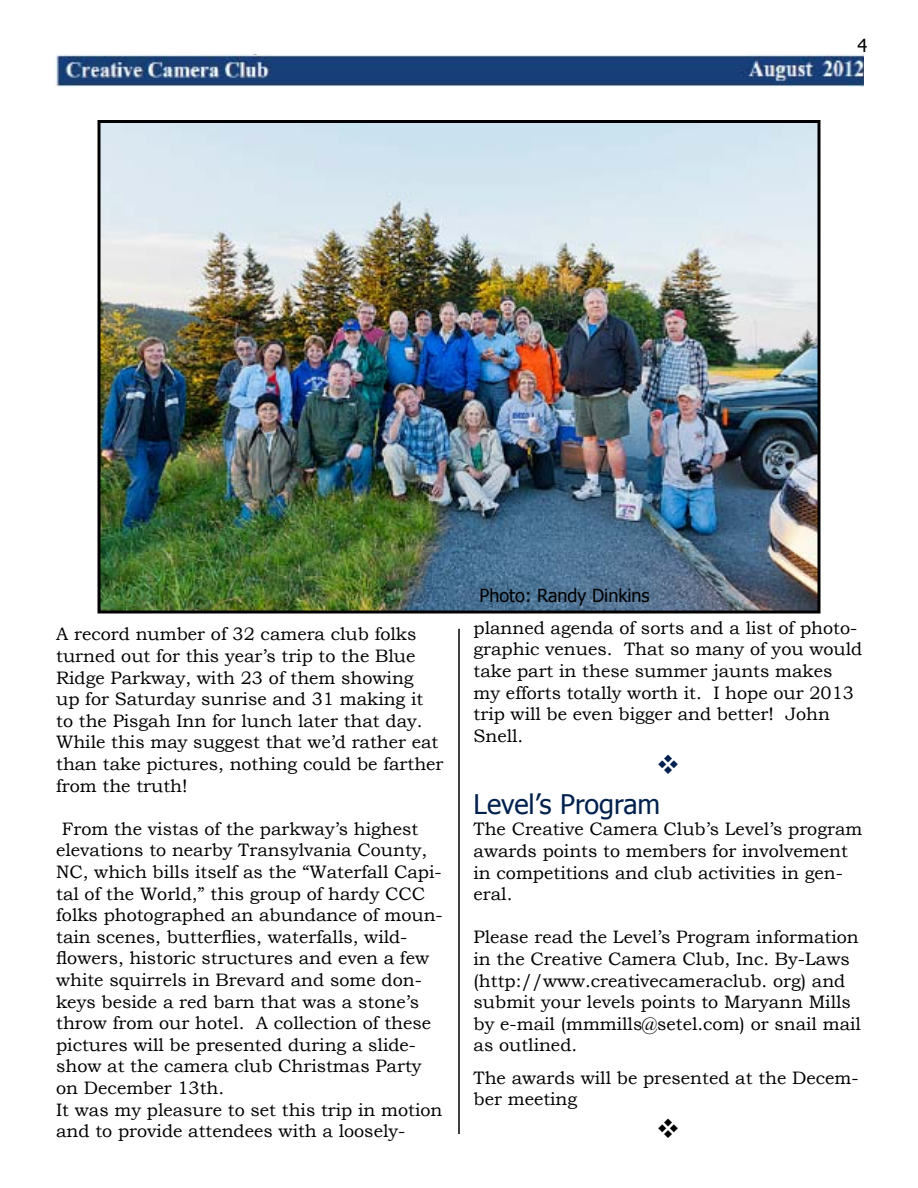
<style>
.page{position:relative;width:918px;height:1188px;background:#fff}
.page>*{position:absolute;margin:0;border:0;box-sizing:border-box;transform-origin:0 0}
.t1{font:27px "Tahoma";color:#00204e}
.t2{font:18px/21.6px "Bookman Old Style";color:#000}
.t3{font:18px "Tahoma";color:#000}
</style>
<div class="page">
<img style="left:54px;top:54px;width:810px;height:32px">
<img style="left:102px;top:124px;width:714px;height:486px">
<div style="left:98px;top:120px;width:722px;height:494px;border:3px solid #000"></div>
<hr style="left:458px;top:629px;width:2px;height:505px;background:#000">
<p class="t3" style="left:857px;top:33px;width:11px">4</p>
<p class="t2" style="left:56px;top:624px;width:389px">A record number of 32 camera club folks turned out for this year’s trip to the Blue Ridge Parkway, with 23 of them showing<br>up for Saturday sunrise and 31 making it to the Pisgah Inn for lunch later that day.<br>While this may suggest that we’d rather eat than take pictures, nothing could be farther from the truth!</p>
<p class="t2" style="left:56px;top:818px;width:388px;text-indent:6px">From the vistas of the parkway’s highest elevations to nearby Transylvania County, NC, which bills itself as the “Waterfall Capi&shy;tal of the World,” this group of hardy CCC folks photographed an abundance of moun&shy;tain scenes, butterflies, waterfalls, wild&shy;flowers, historic structures and even a few white squirrels in Brevard and some don&shy;keys beside a red barn that was a stone’s throw from our hotel. A collection of these pictures will be presented during a slide&shy;show at the camera club Christmas Party on December 13th.<br>It was my pleasure to set this trip in motion and to provide attendees with a loosely-</p>
<p class="t3" style="left:480px;top:583px;width:172px">Photo: Randy Dinkins</p>
<p class="t2" style="left:474px;top:617px;width:390px">planned agenda of sorts and a list of photo&shy;graphic venues. That so many of you would take part in these summer jaunts makes my efforts totally worth it. I hope our 2013 trip will be even bigger and better! John Snell.</p>
<h1 class="t1" style="left:474px;top:786px;width:188px">Level’s Program</h1>
<p class="t2" style="left:474px;top:818px;width:390px">The Creative Camera Club’s Level’s program awards points to members for involvement in competitions and club activities in gen&shy;eral.</p>
<p class="t2" style="left:474px;top:926px;width:389px">Please read the Level’s Program information in the Creative Camera Club, Inc. By-Laws (http://www.creativecameraclub. org) and submit your levels points to Maryann Mills by e-mail (mmmills@setel.com) or snail mail as outlined.</p>
<p class="t2" style="left:474px;top:1067px;width:387px">The awards will be presented at the Decem&shy;ber meeting</p>
</div>
